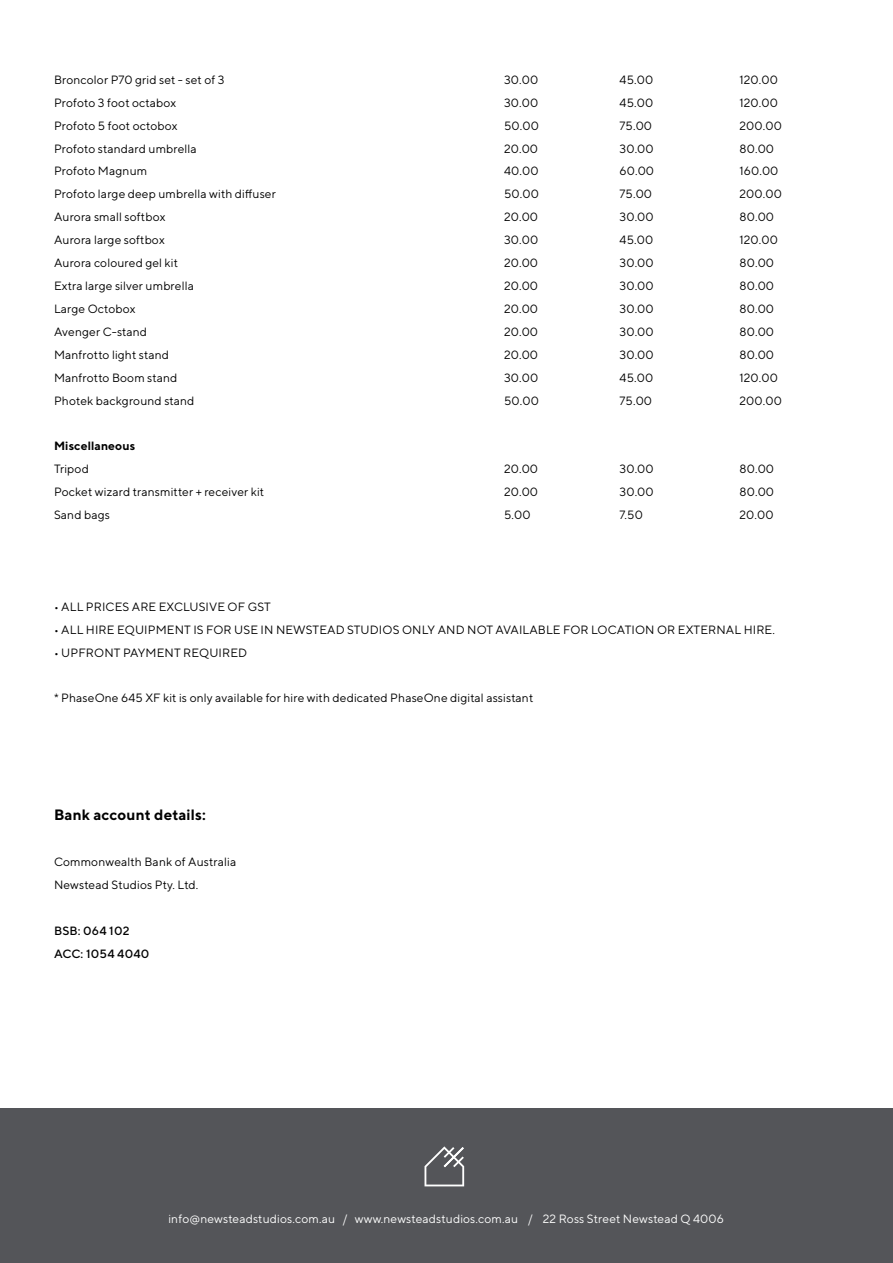
<style>
.page{position:relative;width:893px;height:1263px;background:#fff}
.page>*{position:absolute;margin:0;border:0;box-sizing:border-box;transform-origin:0 0}
.t1{font:700 15px "TT Norms";letter-spacing:.01em;color:#000}
.t2{font:12px/23px "TT Norms";letter-spacing:.01em;color:#000}
.t3{font:12px "TT Norms";letter-spacing:.01em;color:#fff}
.t4{font:500 12px/23px "TT Norms";letter-spacing:.01em;color:#000}
.t5{font:700 12px "TT Norms";letter-spacing:.01em;color:#000}
</style>
<div class="page">
<div style="left:0;top:1108px;width:893px;height:155px;background:#545559"></div>
<svg style="left:424px;top:1146px;width:40px;height:40px"></svg>
<p class="t2" style="left:54px;top:68px;width:172px">Broncolor P70 grid set - set of 3</p>
<p class="t2" style="left:504px;top:68px;width:36px">30.00</p>
<p class="t2" style="left:620px;top:68px;width:35px">45.00</p>
<p class="t2" style="left:740px;top:68px;width:40px">120.00</p>
<p class="t2" style="left:54px;top:91px;width:124px">Profoto 3 foot octabox</p>
<p class="t2" style="left:504px;top:91px;width:36px">30.00</p>
<p class="t2" style="left:620px;top:91px;width:35px">45.00</p>
<p class="t2" style="left:740px;top:91px;width:40px">120.00</p>
<p class="t2" style="left:54px;top:114px;width:125px">Profoto 5 foot octobox</p>
<p class="t2" style="left:504px;top:114px;width:36px">50.00</p>
<p class="t2" style="left:620px;top:114px;width:34px">75.00</p>
<p class="t2" style="left:740px;top:114px;width:44px">200.00</p>
<p class="t2" style="left:54px;top:137px;width:144px">Profoto standard umbrella</p>
<p class="t2" style="left:504px;top:137px;width:36px">20.00</p>
<p class="t2" style="left:620px;top:137px;width:36px">30.00</p>
<p class="t2" style="left:740px;top:137px;width:36px">80.00</p>
<p class="t2" style="left:54px;top:159px;width:95px">Profoto Magnum</p>
<p class="t2" style="left:504px;top:159px;width:36px">40.00</p>
<p class="t2" style="left:620px;top:159px;width:36px">60.00</p>
<p class="t2" style="left:740px;top:159px;width:40px">160.00</p>
<p class="t2" style="left:54px;top:182px;width:223px">Profoto large deep umbrella with diffuser</p>
<p class="t2" style="left:504px;top:182px;width:36px">50.00</p>
<p class="t2" style="left:620px;top:182px;width:34px">75.00</p>
<p class="t2" style="left:740px;top:182px;width:44px">200.00</p>
<p class="t2" style="left:54px;top:205px;width:113px">Aurora small softbox</p>
<p class="t2" style="left:504px;top:205px;width:36px">20.00</p>
<p class="t2" style="left:620px;top:205px;width:36px">30.00</p>
<p class="t2" style="left:740px;top:205px;width:36px">80.00</p>
<p class="t2" style="left:54px;top:228px;width:112px">Aurora large softbox</p>
<p class="t2" style="left:504px;top:228px;width:36px">30.00</p>
<p class="t2" style="left:620px;top:228px;width:35px">45.00</p>
<p class="t2" style="left:740px;top:228px;width:40px">120.00</p>
<p class="t2" style="left:54px;top:251px;width:126px">Aurora coloured gel kit</p>
<p class="t2" style="left:504px;top:251px;width:36px">20.00</p>
<p class="t2" style="left:620px;top:251px;width:36px">30.00</p>
<p class="t2" style="left:740px;top:251px;width:36px">80.00</p>
<p class="t2" style="left:54px;top:274px;width:141px">Extra large silver umbrella</p>
<p class="t2" style="left:504px;top:274px;width:36px">20.00</p>
<p class="t2" style="left:620px;top:274px;width:36px">30.00</p>
<p class="t2" style="left:740px;top:274px;width:36px">80.00</p>
<p class="t2" style="left:54px;top:297px;width:83px">Large Octobox</p>
<p class="t2" style="left:504px;top:297px;width:36px">20.00</p>
<p class="t2" style="left:620px;top:297px;width:36px">30.00</p>
<p class="t2" style="left:740px;top:297px;width:36px">80.00</p>
<p class="t2" style="left:54px;top:320px;width:95px">Avenger C-stand</p>
<p class="t2" style="left:504px;top:320px;width:36px">20.00</p>
<p class="t2" style="left:620px;top:320px;width:36px">30.00</p>
<p class="t2" style="left:740px;top:320px;width:36px">80.00</p>
<p class="t2" style="left:54px;top:343px;width:117px">Manfrotto light stand</p>
<p class="t2" style="left:504px;top:343px;width:36px">20.00</p>
<p class="t2" style="left:620px;top:343px;width:36px">30.00</p>
<p class="t2" style="left:740px;top:343px;width:36px">80.00</p>
<p class="t2" style="left:54px;top:366px;width:125px">Manfrotto Boom stand</p>
<p class="t2" style="left:504px;top:366px;width:36px">30.00</p>
<p class="t2" style="left:620px;top:366px;width:35px">45.00</p>
<p class="t2" style="left:740px;top:366px;width:40px">120.00</p>
<p class="t2" style="left:54px;top:389px;width:142px">Photek background stand</p>
<p class="t2" style="left:504px;top:389px;width:36px">50.00</p>
<p class="t2" style="left:620px;top:389px;width:34px">75.00</p>
<p class="t2" style="left:740px;top:389px;width:44px">200.00</p>
<p class="t5" style="left:54px;top:439px;width:83px">Miscellaneous</p>
<p class="t2" style="left:54px;top:457px;width:36px">Tripod</p>
<p class="t2" style="left:504px;top:457px;width:36px">20.00</p>
<p class="t2" style="left:620px;top:457px;width:36px">30.00</p>
<p class="t2" style="left:740px;top:457px;width:36px">80.00</p>
<p class="t2" style="left:54px;top:480px;width:212px">Pocket wizard transmitter + receiver kit</p>
<p class="t2" style="left:504px;top:480px;width:36px">20.00</p>
<p class="t2" style="left:620px;top:480px;width:36px">30.00</p>
<p class="t2" style="left:740px;top:480px;width:36px">80.00</p>
<p class="t2" style="left:54px;top:503px;width:57px">Sand bags</p>
<p class="t2" style="left:504px;top:503px;width:28px">5.00</p>
<p class="t2" style="left:620px;top:503px;width:25px">7.50</p>
<p class="t2" style="left:740px;top:503px;width:36px">20.00</p>
<p class="t2" style="left:54px;top:595px;width:218px">• ALL PRICES ARE EXCLUSIVE OF GST</p>
<p class="t2" style="left:54px;top:618px;width:722px">• ALL HIRE EQUIPMENT IS FOR USE IN NEWSTEAD STUDIOS ONLY AND NOT AVAILABLE FOR LOCATION OR EXTERNAL HIRE.</p>
<p class="t2" style="left:54px;top:641px;width:195px">• UPFRONT PAYMENT REQUIRED</p>
<p class="t2" style="left:54px;top:686px;width:481px">* PhaseOne 645 XF kit is only available for hire with dedicated PhaseOne digital assistant</p>
<p class="t1" style="left:54px;top:806px;width:153px">Bank account details:</p>
<p class="t2" style="left:54px;top:850px;width:184px">Commonwealth Bank of Australia<br>Newstead Studios Pty. Ltd.</p>
<p class="t4" style="left:54px;top:919px;width:97px">BSB: 064 102<br>ACC: 1054 4040</p>
<p class="t3" style="left:168px;top:1211px;width:557px">info@newsteadstudios.com.au / www.newsteadstudios.com.au / 22 Ross Street Newstead Q 4006</p>
</div>
